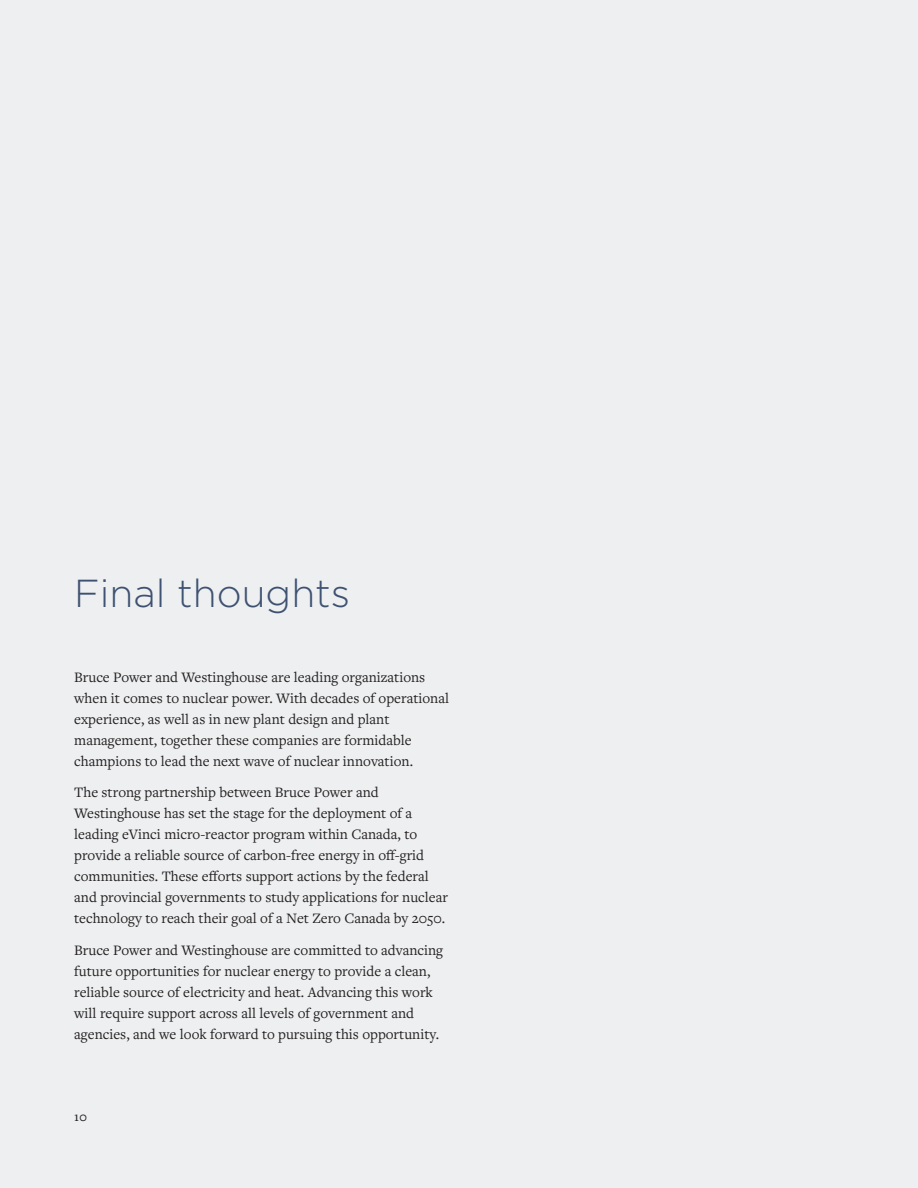
<style>
.page{position:relative;width:918px;height:1188px;background:#edeff0}
.page>*{position:absolute;margin:0;border:0;box-sizing:border-box;transform-origin:0 0}
.t1{font:300 39px "Gotham";color:#3e5171}
.BODY{font:15px/21px "Freight Text Pro";color:#231f20}
.t2{font:500 13.5px "Freight Text Pro";color:#231f20}
</style>
<div class="page">
<h2 class="t1" style="left:74px;top:568px;width:278px">Final thoughts</h2>
<p class="BODY" style="left:74px;top:666px;width:376px">Bruce Power and Westinghouse are leading organizations when it comes to nuclear power. With decades of operational experience, as well as in new plant design and plant management, together these companies are formidable champions to lead the next wave of nuclear innovation.</p>
<p class="BODY" style="left:74px;top:781px;width:375px">The strong partnership between Bruce Power and Westinghouse has set the stage for the deployment of a leading eVinci micro-reactor program within Canada, to provide a reliable source of carbon-free energy in off-grid communities. These efforts support actions by the federal and provincial governments to study applications for nuclear technology to reach their goal of a Net Zero Canada by 2050.</p>
<p class="BODY" style="left:74px;top:939px;width:370px">Bruce Power and Westinghouse are committed to advancing future opportunities for nuclear energy to provide a clean, reliable source of electricity and heat. Advancing this work will require support across all levels of government and agencies, and we look forward to pursuing this opportunity.</p>
<p class="t2" style="left:74px;top:1108px;width:14px">10</p>
</div>
